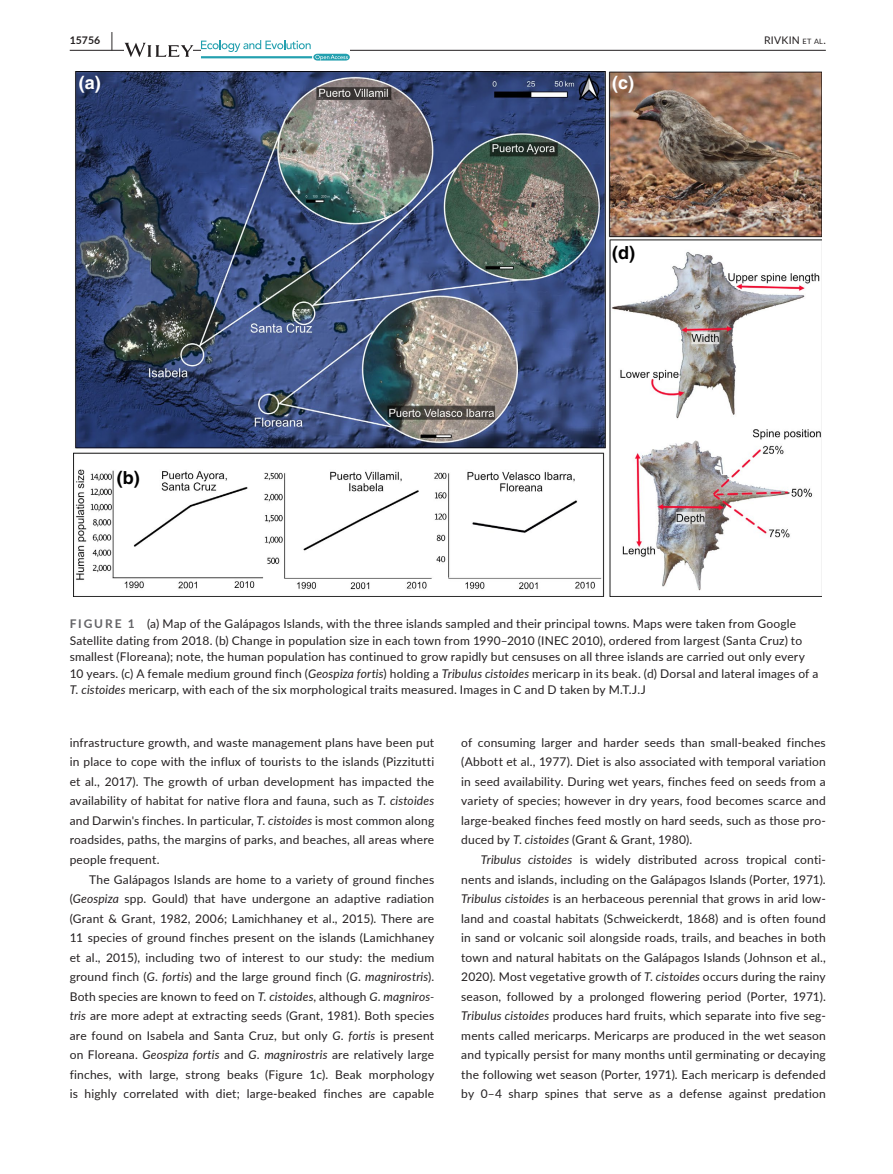
<style>
.page{position:relative;width:893px;height:1174px;background:#fff}
.page>*{position:absolute;margin:0;border:0;box-sizing:border-box;transform-origin:0 0}
.t1{font:700 18px "Helvetica";color:#fff}
.t2{font:700 18px "Helvetica";color:#000}
.t3{font:12px/19.5px "Lato";letter-spacing:.015em;color:#231f20;text-align:justify}
.t4{font:10.5px "Lato";letter-spacing:.025em;color:#231f20}
.t5{font:700 10.5px "Lato";color:#231f20}
.s1{font-size:19.5px}
.s2{font-size:7.35px}
.s3{font-weight:700;color:#636366}
.s4{font-style:italic}
</style>
<div class="page">
<hr style="left:70px;top:50px;width:756px;height:1px;background:#231f20">
<svg style="left:125px;top:43px;width:68px;height:14px"></svg>
<svg style="left:201px;top:40px;width:149px;height:21px"></svg>
<img style="left:74px;top:72px;width:748px;height:524px">
<p class="t5" style="left:70px;top:33px;width:45px">15756 <span class="s1">|</span></p>
<p class="t4" style="left:764px;top:33px;width:63px">RIVKIN <span class="s2">et al</span>.</p>
<h1 class="t1" style="left:79px;top:71px;width:23px">(a)</h1>
<h1 class="t1" style="left:612px;top:71px;width:23px">(c)</h1>
<h1 class="t2" style="left:117px;top:466px;width:24px">(b)</h1>
<h1 class="t2" style="left:612px;top:241px;width:24px">(d)</h1>
<p class="t3" style="left:70px;top:615px;width:750px;line-height:16.5px;text-align:left"><span class="s3">FIGURE 1</span> (a) Map of the Galápagos Islands, with the three islands sampled and their principal towns. Maps were taken from Google Satellite dating from 2018. (b) Change in population size in each town from 1990–2010 (INEC 2010), ordered from largest (Santa Cruz) to smallest (Floreana); note, the human population has continued to grow rapidly but censuses on all three islands are carried out only every 10 years. (c) A female medium ground finch (<span class="s4">Geospiza fortis</span>) holding a <span class="s4">Tribulus cistoides</span> mericarp in its beak. (d) Dorsal and lateral images of a <span class="s4">T</span>. <span class="s4">cistoides</span> mericarp, with each of the six morphological traits measured. Images in C and D taken by M.T.J.J</p>
<p class="t3" style="left:70px;top:732px;width:366px">infrastructure growth, and waste management plans have been put in place to cope with the influx of tourists to the islands (Pizzitutti et al., 2017). The growth of urban development has impacted the availability of habitat for native flora and fauna, such as <span class="s4">T</span>. <span class="s4">cistoides </span>and Darwin's finches. In particular, <span class="s4">T</span>. <span class="s4">cistoides</span> is most common along roadsides, paths, the margins of parks, and beaches, all areas where people frequent.</p>
<p class="t3" style="left:70px;top:869px;width:366px;text-indent:20px">The Galápagos Islands are home to a variety of ground finches (<span class="s4">Geospiza</span> spp. Gould) that have undergone an adaptive radiation (Grant &amp; Grant, 1982, 2006; Lamichhaney et al., 2015). There are 11 species of ground finches present on the islands (Lamichhaney et al., 2015), including two of interest to our study: the medium ground finch (<span class="s4">G</span>. <span class="s4">fortis</span>) and the large ground finch (<span class="s4">G</span>. <span class="s4">magnirostris</span>).<br>Both species are known to feed on <span class="s4">T</span>. <span class="s4">cistoides</span>, although <span class="s4">G</span>. <span class="s4">magniros&shy;tris</span> are more adept at extracting seeds (Grant, 1981). Both species are found on Isabela and Santa Cruz, but only <span class="s4">G</span>. <span class="s4">fortis</span> is present on Floreana. <span class="s4">Geospiza fortis</span> and <span class="s4">G</span>. <span class="s4">magnirostris</span> are relatively large finches, with large, strong beaks (Figure 1c). Beak morphology is highly correlated with diet; large-beaked finches are capable</p>
<p class="t3" style="left:461px;top:732px;width:366px">of consuming larger and harder seeds than small-beaked finches (Abbott et al., 1977). Diet is also associated with temporal variation in seed availability. During wet years, finches feed on seeds from a variety of species; however in dry years, food becomes scarce and large-beaked finches feed mostly on hard seeds, such as those pro&shy;duced by <span class="s4">T</span>. <span class="s4">cistoides</span> (Grant &amp; Grant, 1980).</p>
<p class="t3" style="left:461px;top:849px;width:366px;text-indent:19px"><span class="s4">Tribulus cistoides</span> is widely distributed across tropical conti&shy;nents and islands, including on the Galápagos Islands (Porter, 1971).<br><span class="s4">Tribulus cistoides</span> is an herbaceous perennial that grows in arid low&shy;land and coastal habitats (Schweickerdt, 1868) and is often found in sand or volcanic soil alongside roads, trails, and beaches in both town and natural habitats on the Galápagos Islands (Johnson et al., 2020). Most vegetative growth of <span class="s4">T</span>. <span class="s4">cistoides</span> occurs during the rainy season, followed by a prolonged flowering period (Porter, 1971).<br><span class="s4">Tribulus cistoides</span> produces hard fruits, which separate into five seg&shy;ments called mericarps. Mericarps are produced in the wet season and typically persist for many months until germinating or decaying the following wet season (Porter, 1971). Each mericarp is defended by 0–4 sharp spines that serve as a defense against predation</p>
</div>
